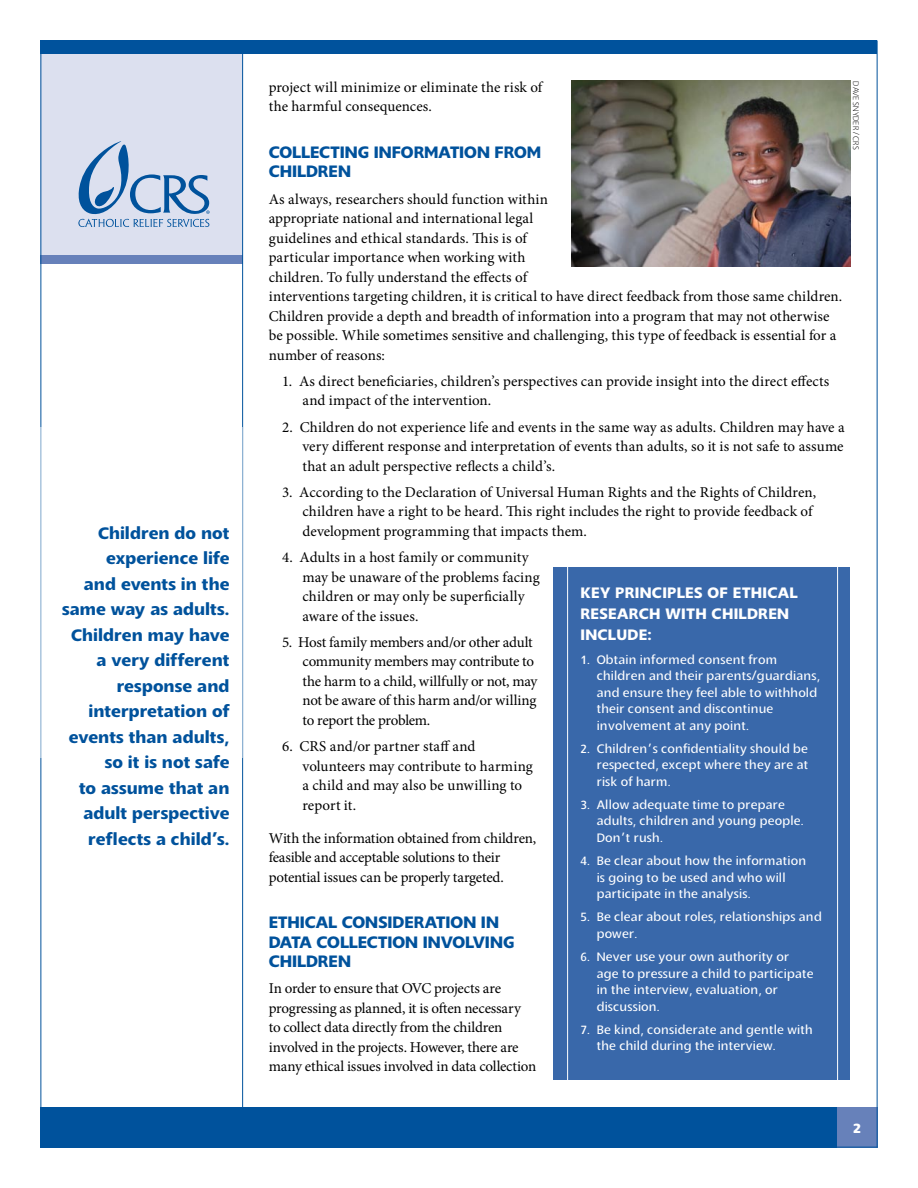
<style>
.page{position:relative;width:918px;height:1188px;background:#fff}
.page>*{position:absolute;margin:0;border:0;box-sizing:border-box;transform-origin:0 0}
.t1{font:700 18px/25.5px "Slippy";letter-spacing:.005em;color:#00529c}
.t2{font:700 16.5px/21px "Slippy";letter-spacing:.02em;color:#fff}
.t3{font:15px/19.5px "Minion Pro";color:#000}
.t4{font:15px/19.5px "Minion Pro";letter-spacing:-.02em;color:#000}
.t5{font:700 15px "Slippy";color:#fff}
.t6{font:13.5px/16.5px "Slippy";letter-spacing:.02em;color:#fff}
.t7{font:300 9px "Slippy";letter-spacing:.01em;color:#000}
</style>
<div class="page">
<div style="left:40px;top:54px;width:203px;height:207px;background:#dce0ef"></div>
<div style="left:40px;top:1107px;width:838px;height:41px;background:#00529c"></div>
<div style="left:40px;top:40px;width:838px;height:14px;background:#00529c"></div>
<div style="left:837px;top:1107px;width:41px;height:41px;background:#6781ba"></div>
<hr style="left:877px;top:40px;width:1px;height:1108px;background:#00529c">
<hr style="left:40px;top:1147px;width:838px;height:1px;background:#00529c">
<svg style="left:78px;top:141px;width:132px;height:86px"></svg>
<div style="left:40px;top:255px;width:203px;height:9px;background:#6781ba"></div>
<hr style="left:40px;top:40px;width:1px;height:1108px;background:#00529c">
<hr style="left:242px;top:52px;width:1px;height:1055px;background:#00529c">
<div style="left:41px;top:427px;width:202px;height:331px;background:#fff"></div>
<div style="left:554px;top:567px;width:296px;height:513px;background:#3968aa"></div>
<hr style="left:837px;top:566px;width:1px;height:514px;background:#fff">
<hr style="left:567px;top:566px;width:1px;height:514px;background:#fff">
<img style="left:572px;top:81px;width:278px;height:185px">
<p class="t1" style="left:62px;top:521px;width:169px;text-align:right">Children do not experience life<br>and events in the same way as adults.<br>Children may have a very different response and interpretation of events than adults, so it is not safe<br>to assume that an adult perspective reflects a child’s.</p>
<p class="t3" style="left:269px;top:77px;width:275px">project will minimize or eliminate the risk of the harmful consequences.</p>
<p class="t1" style="left:269px;top:143px;width:274px;line-height:19.5px">Collecting Information from<br>Children</p>
<p class="t3" style="left:269px;top:189px;width:575px">As always, researchers should function within<br>appropriate national and international legal<br>guidelines and ethical standards. This is of<br>particular importance when working with<br>children. To fully understand the effects of<br>interventions targeting children, it is critical to have direct feedback from those same children.<br>Children provide a depth and breadth of information into a program that may not otherwise be possible. While sometimes sensitive and challenging, this type of feedback is essential for a number of reasons:</p>
<p class="t3" style="left:303px;top:371px;width:528px;text-indent:-21px">1. As direct beneficiaries, children’s perspectives can provide insight into the direct effects and impact of the intervention.</p>
<p class="t3" style="left:303px;top:417px;width:544px;text-align:justify;text-indent:-21px">2. Children do not experience life and events in the same way as adults. Children may have a very different response and interpretation of events than adults, so it is not safe to assume that an adult perspective reflects a child’s.</p>
<p class="t3" style="left:303px;top:482px;width:515px;text-indent:-21px">3. According to the Declaration of Universal Human Rights and the Rights of Children, children have a right to be heard. This right includes the right to provide feedback of development programming that impacts them.</p>
<p class="t3" style="left:303px;top:548px;width:239px;text-indent:-21px">4. Adults in a host family or community may be unaware of the problems facing children or may only be superficially aware of the issues.</p>
<p class="t3" style="left:303px;top:632px;width:237px;text-indent:-21px">5. Host family members and/or other adult community members may contribute to the harm to a child, willfully or not, may not be aware of this harm and/or willing to report the problem.</p>
<p class="t3" style="left:303px;top:737px;width:232px;text-indent:-21px">6. CRS and/or partner staff and volunteers may contribute to harming a child and may also be unwilling to report it.</p>
<p class="t4" style="left:269px;top:828px;width:269px">With the information obtained from children, feasible and acceptable solutions to their potential issues can be properly targeted.</p>
<p class="t1" style="left:269px;top:910px;width:108px">Ethical consid</p>
<p class="t2" style="left:580px;top:583px;width:219px;text-indent:87px">ples of Ethical<br>Research with Chi ldren<br>Include:</p>
<p class="t6" style="left:597px;top:651px;width:225px;text-indent:-16px">1. Obtain informed consent from children and their parents/guardians, and ensure they feel able to withhold their consent and discontinue involvement at any point.</p>
<p class="t6" style="left:597px;top:741px;width:213px;text-align:justify;text-indent:-16px">2. Children’s confidentiality should be respected, except where they are at risk of harm.</p>
<p class="t6" style="left:597px;top:797px;width:208px;text-indent:-16px">3. Allow adequate time to prepare adults, children and young people.<br>Don’t rush.</p>
<p class="t6" style="left:597px;top:853px;width:211px;text-indent:-16px">4. Be clear about how the information is going to be used and who will participate in the analysis.</p>
<p class="t6" style="left:597px;top:909px;width:226px;text-indent:-16px">5. Be clear about roles, relationships and power.</p>
<p class="t6" style="left:597px;top:949px;width:218px;text-indent:-16px">6. Never use your own authority or age to pressure a child to participate in the interview, evaluation, or discussion.</p>
<p class="t6" style="left:597px;top:1022px;width:217px;text-indent:-16px">7. Be kind, considerate and gentle with the child during the interview.</p>
<p class="t2" style="left:580px;top:583px;width:63px">Key Princi</p>
<p class="t1" style="left:269px;top:913px;width:247px;line-height:19.5px;text-indent:136px">eration in data collection involving chi ldren</p>
<p class="t3" style="left:269px;top:979px;width:269px">In order to ensure that OVC projects are progressing as planned, it is often necessary to collect data directly from the children involved in the projects. However, there are many ethical issues involved in data collection</p>
<p class="t7" style="left:861px;top:81px;width:70px;rotate:90deg">DAVE SNYDER / CRS</p>
<p class="t5" style="left:853px;top:1120px;width:9px">2</p>
</div>
